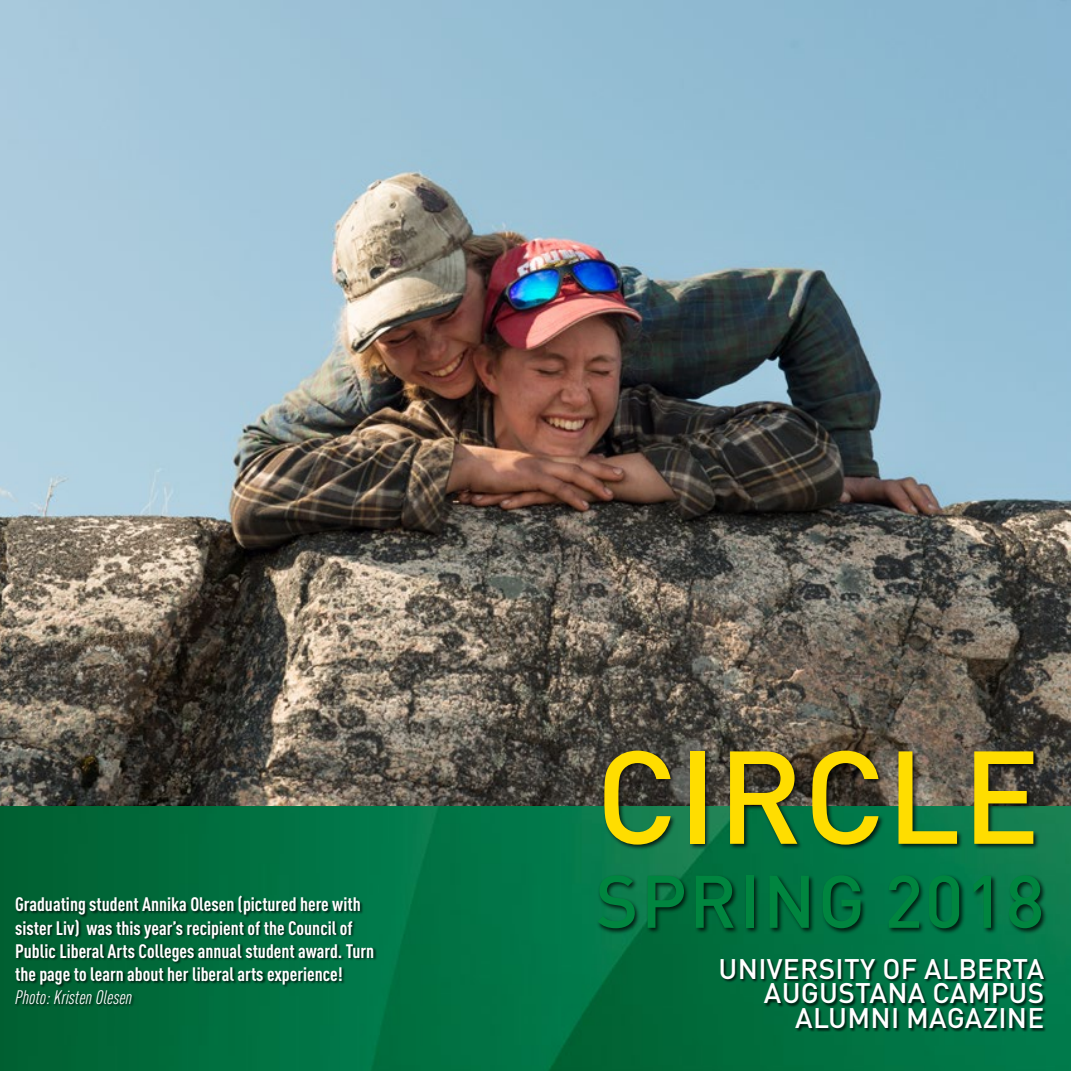
<style>
.page{position:relative;width:1071px;height:1071px;background:#fff}
.page>*{position:absolute;margin:0;border:0;box-sizing:border-box;transform-origin:0 0}
.t1{font:500 129.85px "DIN Pro";letter-spacing:.01em;color:#fd0}
.t2{font:500 73.15px "DIN Pro";letter-spacing:.03em;color:#00853f}
.t3{font:500 28px/24.5px "DIN Pro";letter-spacing:.01em;color:#fff;text-align:right}
.t4{font:700 condensed 19.25px/23.1px "DIN Pro";color:#fff}
.t5{font:italic condensed 19.25px "DIN Pro";color:#fff}
</style>
<div class="page">
<img style="left:0;top:805px;width:1071px;height:266px">
<img style="left:0;top:0;width:1071px;height:805px">
<div style="left:15px;top:896px;width:362px;height:111px;background:#000;opacity:.75"></div>
<div style="left:721px;top:959px;width:327px;height:73px;background:#000;opacity:.75"></div>
<div style="left:596px;top:750px;width:451px;height:185px;background:#000;opacity:.75"></div>
<p class="t4" style="left:15px;top:891px;width:361px">Graduating student Annika Olesen (pictured here with sister Liv) was this year’s recipient of the Council of Public Liberal Arts Colleges annual student award. Turn the page to learn about her liberal arts experience!</p>
<p class="t5" style="left:15px;top:983px;width:119px">Photo: Kristen Olesen</p>
<h1 class="t1" style="left:596px;top:692px;width:446px">CIRCLE</h1>
<h2 class="t2" style="left:595px;top:842px;width:451px">SPRING 2018</h2>
<h3 class="t3" style="left:719px;top:954px;width:327px">UNIVERSITY OF ALBERTA<br>AUGUSTANA CAMPUS<br>ALUMNI MAGAZINE</h3>
</div>
